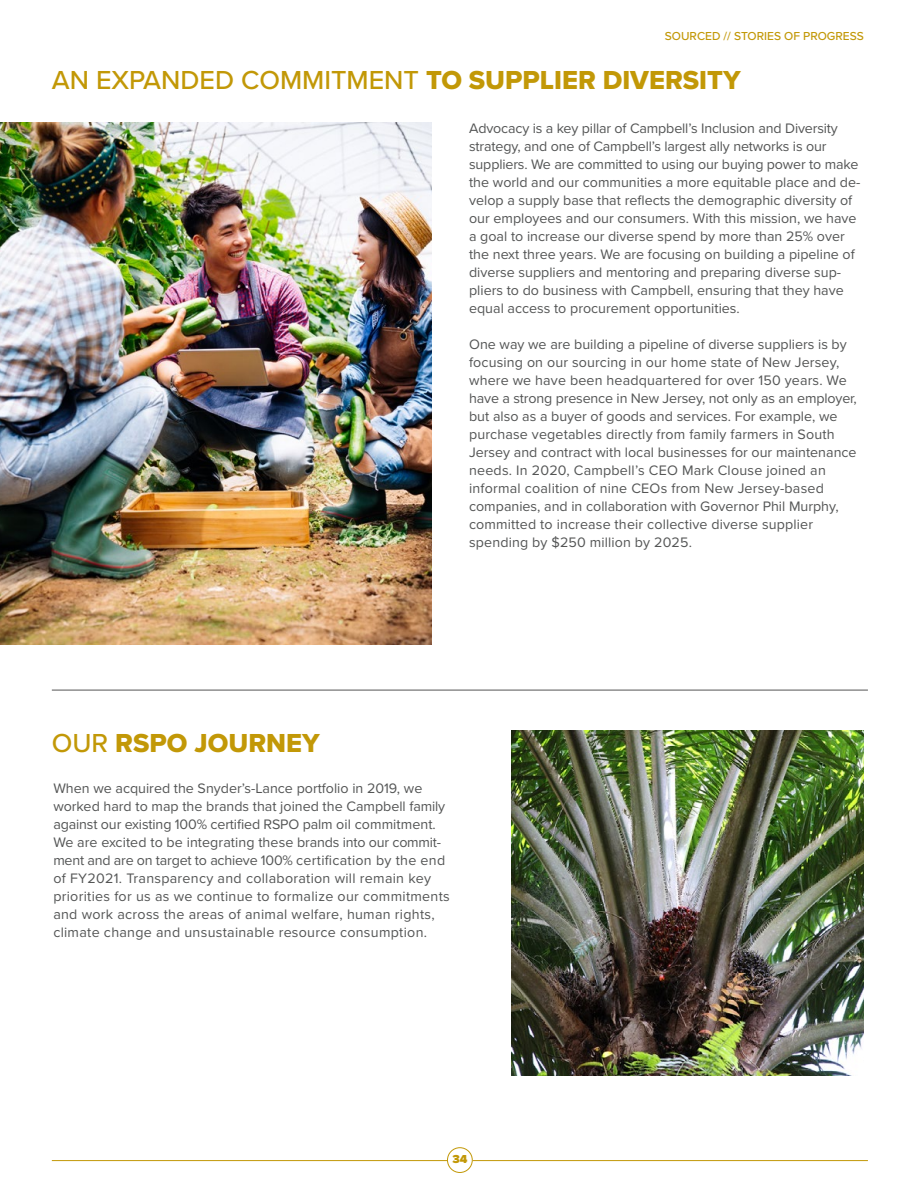
<style>
.page{position:relative;width:918px;height:1188px;background:#fff}
.page>*{position:absolute;margin:0;border:0;box-sizing:border-box;transform-origin:0 0}
.t1{font:500 27px "Proxima Nova";color:#c29807}
.t2{font:27px "Proxima Nova Extrabld";color:#c29807}
.Body_Copy{font:14.25px/18px "Proxima Nova";color:#545555}
.Body_Copy-2{font:14.25px/18px "Proxima Nova";letter-spacing:.02em;color:#545555}
.t3{font:500 12px "Proxima Nova";color:#c29807}
.t4{font:900 12px "Proxima Nova";color:#c29807}
.s1{font-family:"Proxima Nova Extrabld";font-weight:400}
.s2{font-family:"Proxima Nova";font-weight:500}
</style>
<div class="page">
<hr style="left:52px;top:1160px;width:395px;height:1px;background:#c29807">
<hr style="left:473px;top:1160px;width:395px;height:1px;background:#c29807">
<div style="left:447px;top:1147px;width:26px;height:26px;border:1px solid #c29807;border-radius:50%"></div>
<hr style="left:52px;top:690px;width:816px;height:1px;background:#545555">
<img style="left:512px;top:731px;width:352px;height:345px">
<img style="left:0;top:122px;width:432px;height:523px">
<p class="t3" style="left:665px;top:29px;width:201px">SOURCED // STORIES OF PROGRESS</p>
<p class="t1" style="left:52px;top:64px;width:690px">AN EXPANDED COMMITMENT <span class="s1">TO SUPPLIER DIVERSITY</span></p>
<p class="Body_Copy" style="left:469px;top:120px;width:393px">Advocacy is a key pillar of Campbell’s Inclusion and Diversity strategy, and one of Campbell’s largest ally networks is our suppliers. We are committed to using our buying power to make the world and our communities a more equitable place and de&shy;velop a supply base that reflects the demographic diversity of our employees and our consumers. With this mission, we have a goal to increase our diverse spend by more than 25% over the next three years. We are focusing on building a pipeline of diverse suppliers and mentoring and preparing diverse sup&shy;pliers to do business with Campbell, ensuring that they have equal access to procurement opportunities.</p>
<p class="Body_Copy" style="left:469px;top:336px;width:389px">One way we are building a pipeline of diverse suppliers is by focusing on our sourcing in our home state of New Jersey, where we have been headquartered for over 150 years. We have a strong presence in New Jersey, not only as an employer, but also as a buyer of goods and services. For example, we purchase vegetables directly from family farmers in South Jersey and contract with local businesses for our maintenance needs. In 2020, Campbell’s CEO Mark Clouse joined an informal coalition of nine CEOs from New Jersey-based companies, and in collaboration with Governor Phil Murphy, committed to increase their collective diverse supplier spending by $250 million by 2025.</p>
<p class="t2" style="left:52px;top:727px;width:269px"><span class="s2">OUR</span> RSPO JOURNEY</p>
<p class="Body_Copy-2" style="left:53px;top:780px;width:398px">When we acquired the Snyder’s-Lance portfolio in 2019, we worked hard to map the brands that joined the Campbell family against our existing 100% certified RSPO palm oil commitment.<br>We are excited to be integrating these brands into our commit&shy;ment and are on target to achieve 100% certification by the end of FY2021. Transparency and collaboration will remain key priorities for us as we continue to formalize our commitments and work across the areas of animal welfare, human rights, climate change and unsustainable resource consumption.</p>
<p class="t4" style="left:452px;top:1152px;width:17px">34</p>
</div>
